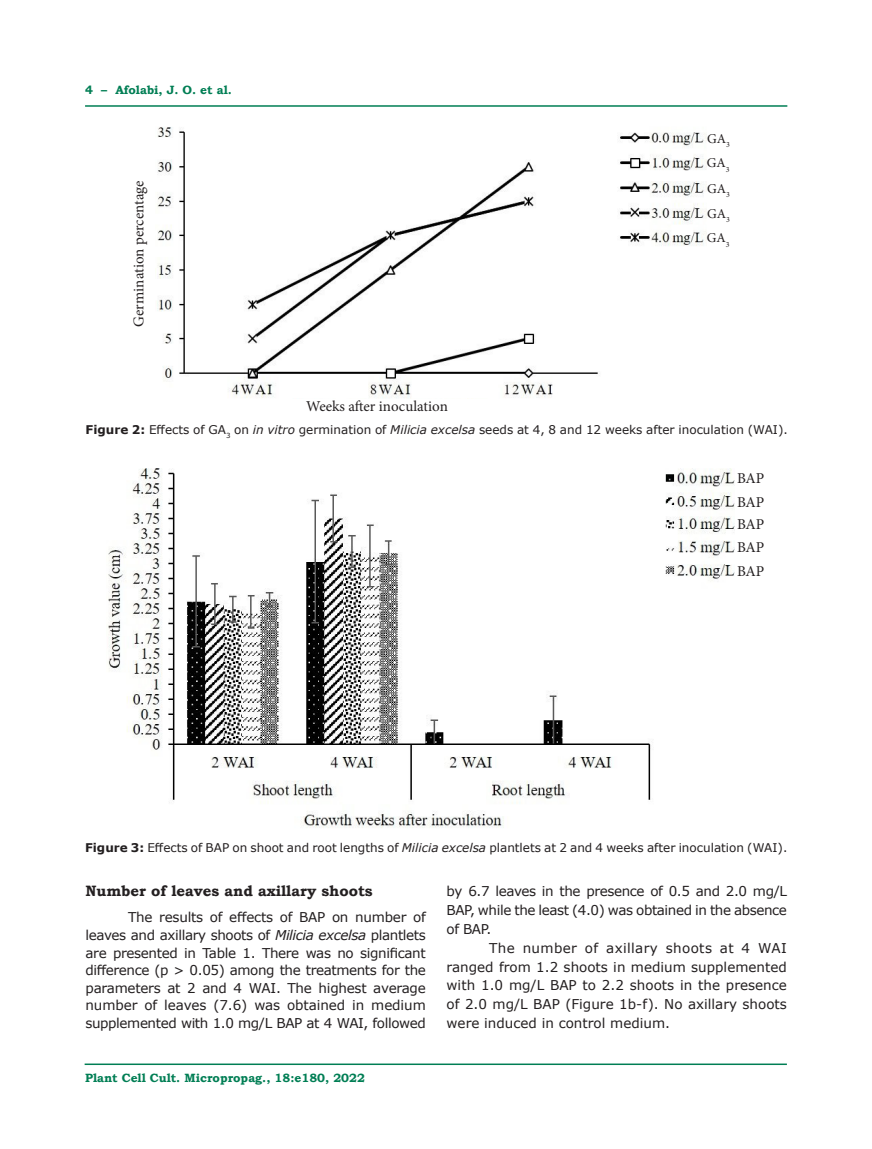
<style>
.page{position:relative;width:872px;height:1149px;background:#fff}
.page>*{position:absolute;margin:0;border:0;box-sizing:border-box;transform-origin:0 0}
.t1{font:15px "Minion Pro";color:#231f20}
.Subtítulo_Art{font:700 15px "Bookman Old Style";color:#231f20}
.Corpo_de_Texto_Art{font:13.5px/17.5px "Verdana";letter-spacing:-.03em;color:#231f20;text-align:justify}
.t2{font:13.5px "Minion Pro";color:#231f20}
.Titulo_tab_fig_e_qua{font:12px "Verdana";color:#231f20}
.t3{font:700 12px "Bookman Old Style";color:#007e54}
.s1{font-weight:700}
.s2{font-style:italic}
</style>
<div class="page">
<hr style="left:85px;top:1063px;width:702px;height:1px;background:#007e54">
<hr style="left:85px;top:105px;width:702px;height:2px;background:#007e54">
<img style="left:157px;top:127px;width:549px;height:271px">
<img style="left:108px;top:468px;width:626px;height:360px">
<p class="t3" style="left:85px;top:81px;width:148px">4 – Afolabi, J. O. et al.</p>
<p class="t1" style="left:129px;top:327px;width:148px;rotate:-90deg">Germination percentage</p>
<p class="t1" style="left:306px;top:396px;width:143px">Weeks after inoculation</p>
<p class="t2" style="left:707px;top:129px;width:24px">GA<sub>3</sub></p>
<p class="t2" style="left:707px;top:154px;width:24px">GA<sub>3</sub></p>
<p class="t2" style="left:707px;top:179px;width:24px">GA<sub>3</sub></p>
<p class="t2" style="left:707px;top:204px;width:24px">GA<sub>3</sub></p>
<p class="t2" style="left:707px;top:229px;width:24px">GA<sub>3</sub></p>
<p class="Titulo_tab_fig_e_qua" style="left:86px;top:421px;width:704px"><span class="s1">Figure 2:</span> Effects of GA<sub>3</sub> on <span class="s2">in vitro</span> germination of <span class="s2">Milicia excelsa</span> seeds at 4, 8 and 12 weeks after inoculation (WAI).</p>
<p class="t1" style="left:737px;top:468px;width:29px">BAP</p>
<p class="t1" style="left:737px;top:491px;width:29px">BAP</p>
<p class="t1" style="left:737px;top:514px;width:29px">BAP</p>
<p class="t1" style="left:737px;top:537px;width:29px">BAP</p>
<p class="t1" style="left:737px;top:561px;width:29px">BAP</p>
<p class="Titulo_tab_fig_e_qua" style="left:85px;top:838px;width:704px"><span class="s1">Figure 3:</span> Effects of BAP on shoot and root lengths of <span class="s2">Milicia excelsa</span> plantlets at 2 and 4 weeks after inoculation (WAI).</p>
<p class="Corpo_de_Texto_Art" style="left:446px;top:881px;width:342px;line-height:18.9px">by 6.7 leaves in the presence of 0.5 and 2.0 mg/L BAP, while the least (4.0) was obtained in the absence of BAP.</p>
<p class="Corpo_de_Texto_Art" style="left:446px;top:937px;width:342px;line-height:18.9px;text-indent:43px">The number of axillary shoots at 4 WAI ranged from 1.2 shoots in medium supplemented with 1.0 mg/L BAP to 2.2 shoots in the presence of 2.0 mg/L BAP (Figure 1b-f). No axillary shoots were induced in control medium.</p>
<p class="Subtítulo_Art" style="left:86px;top:880px;width:289px">Number of leaves and axillary shoots</p>
<p class="Corpo_de_Texto_Art" style="left:86px;top:908px;width:342px;text-indent:43px">The results of effects of BAP on number of leaves and axillary shoots of <span class="s2">Milicia excelsa</span> plantlets are presented in Table 1. There was no significant difference (p &gt; 0.05) among the treatments for the parameters at 2 and 4 WAI. The highest average number of leaves (7.6) was obtained in medium supplemented with 1.0 mg/L BAP at 4 WAI, followed</p>
<p class="t3" style="left:85px;top:1068px;width:281px">Plant Cell Cult. Micropropag., 18:e180, 2022</p>
</div>
